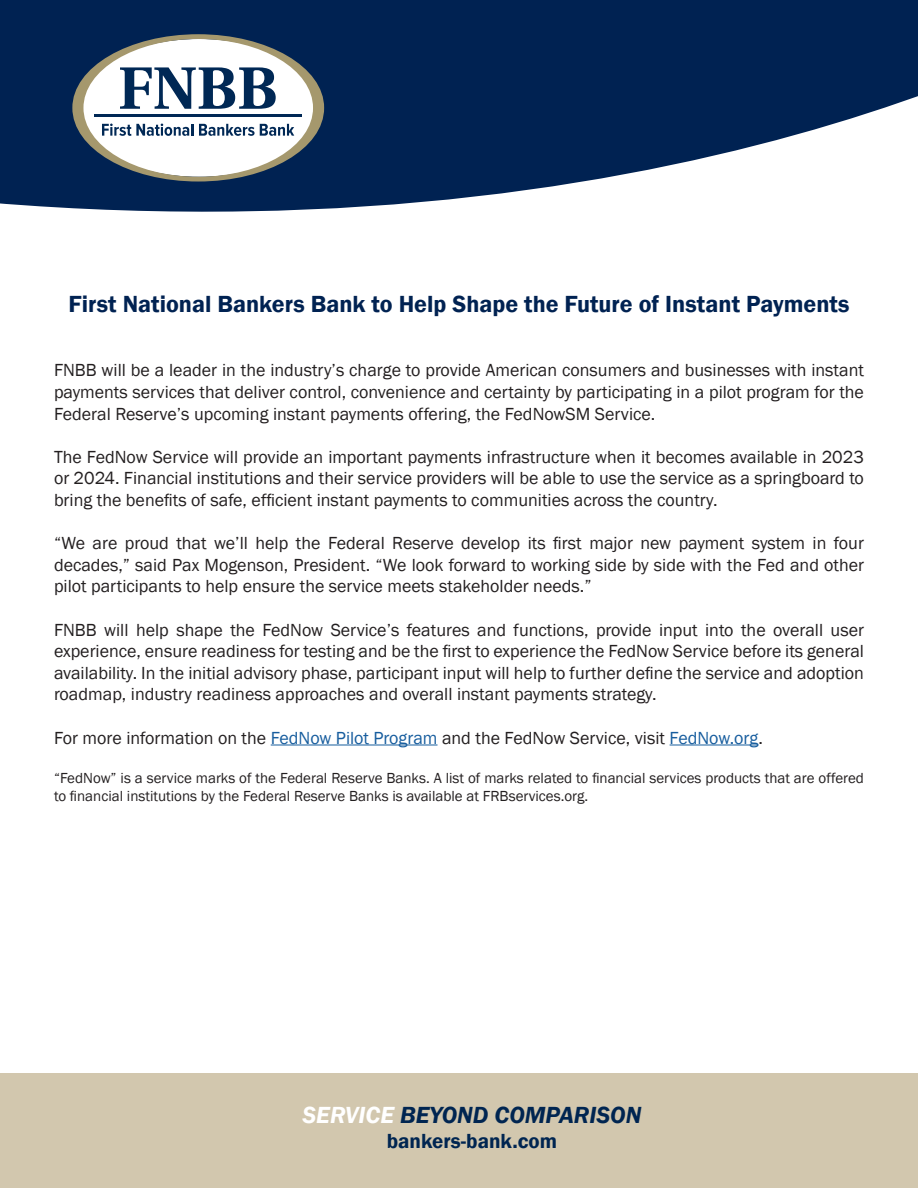
<style>
.page{position:relative;width:918px;height:1188px;background:#fff}
.page>*{position:absolute;margin:0;border:0;box-sizing:border-box;transform-origin:0 0}
.t1{font:600 24px "Franklin Gothic";color:#002252}
.t2{font:italic 600 24px "Franklin Gothic";color:#002551}
.t3{font:600 21px "Franklin Gothic";color:#002551}
.t4{font:18px/21.6px "Franklin Gothic";color:#231f20;text-align:justify}
.t5{font:15px/18px "Franklin Gothic";color:#231f20}
.s1{color:#175d9e}
.s2{color:#fff}
</style>
<div class="page">
<svg style="left:0;top:0;width:918px;height:212px;fill:#002252"></svg>
<svg style="left:72px;top:34px;width:252px;height:147px"></svg>
<div style="left:0;top:1074px;width:918px;height:114px;background:#d2c7ae"></div>
<hr style="left:271px;top:745px;width:167px;height:1px;background:#175d9e">
<hr style="left:670px;top:745px;width:88px;height:1px;background:#175d9e">
<p class="t1" style="left:69px;top:289px;width:782px">First National Bankers Bank to Help Shape the Future of Instant Payments</p>
<p class="t4" style="left:54px;top:360px;width:812px">FNBB will be a leader in the industry’s charge to provide American consumers and businesses with instant payments services that deliver control, convenience and certainty by participating in a pilot program for the Federal Reserve’s upcoming instant payments offering, the FedNowSM Service.</p>
<p class="t4" style="left:54px;top:446px;width:811px">The FedNow Service will provide an important payments infrastructure when it becomes available in 2023 or 2024. Financial institutions and their service providers will be able to use the service as a springboard to bring the benefits of safe, efficient instant payments to communities across the country.</p>
<p class="t4" style="left:54px;top:533px;width:812px">“We are proud that we’ll help the Federal Reserve develop its first major new payment system in four decades,” said Pax Mogenson, President. “We look forward to working side by side with the Fed and other pilot participants to help ensure the service meets stakeholder needs.”</p>
<p class="t4" style="left:54px;top:619px;width:812px">FNBB will help shape the FedNow Service’s features and functions, provide input into the overall user experience, ensure readiness for testing and be the first to experience the FedNow Service before its general availability. In the initial advisory phase, participant input will help to further define the service and adoption roadmap, industry readiness approaches and overall instant payments strategy.</p>
<p class="t4" style="left:54px;top:727px;width:710px">For more information on the <span class="s1">FedNow Pilot Program</span> and the FedNow Service, visit <span class="s1">FedNow.org</span>.</p>
<p class="t5" style="left:54px;top:770px;width:812px">“FedNow” is a service marks of the Federal Reserve Banks. A list of marks related to financial services products that are offered to financial institutions by the Federal Reserve Banks is available at FRBservices.org.</p>
<p class="t2" style="left:303px;top:1099px;width:340px"><span class="s2">SERVICE</span> BEYOND COMPARISON</p>
<p class="t3" style="left:387px;top:1128px;width:172px">bankers-bank.com</p>
</div>
